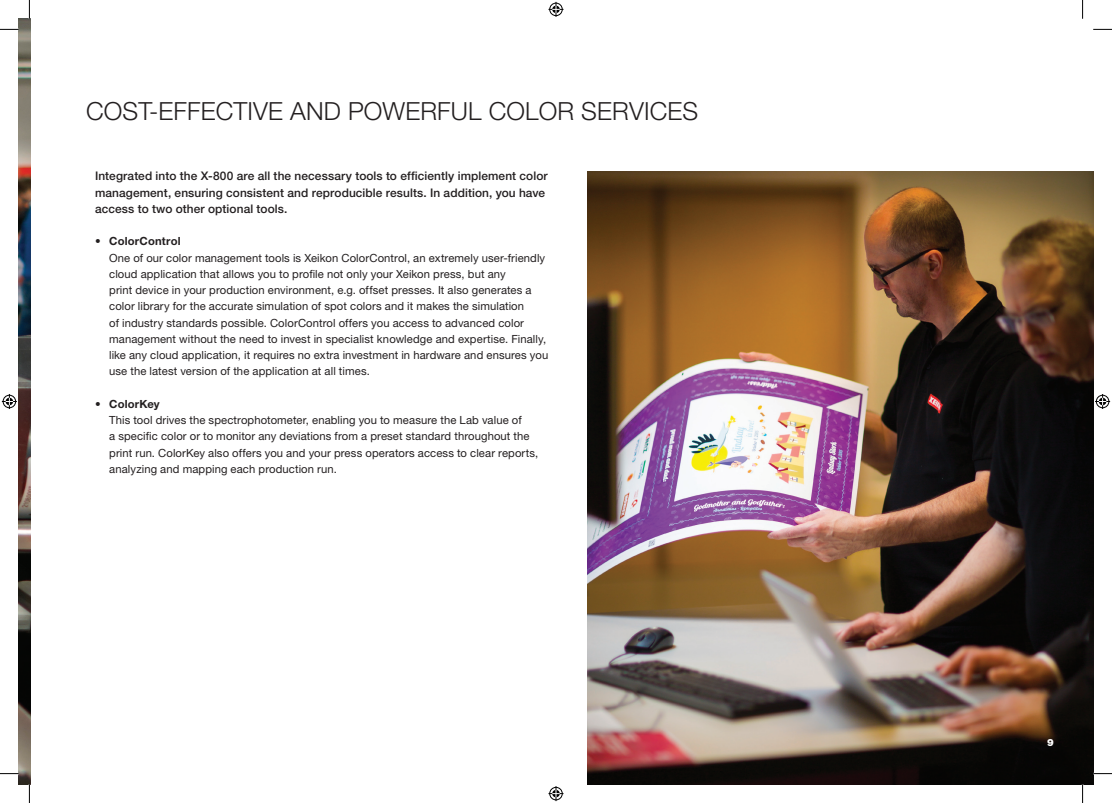
<style>
.page{position:relative;width:1112px;height:803px;background:#fff}
.page>*{position:absolute;margin:0;border:0;box-sizing:border-box;transform-origin:0 0}
.t1{font:300 25px "Helvetica Neue";letter-spacing:.005em;color:#231f20}
.t2{font:500 11.88px/16.2px "Helvetica Neue";letter-spacing:.01em;color:#231f20}
.t3{font:11.25px/16.2px "Helvetica Neue";letter-spacing:.01em;color:#231f20}
.t4{font:700 11.25px "Helvetica Neue";letter-spacing:.015em;color:#231f20}
.t5{font:900 10px "Helvetica Neue";color:#fff}
.s1{font-weight:700}
</style>
<div class="page">
<img style="left:587px;top:171px;width:505px;height:613px">
<img style="left:19px;top:19px;width:11px;height:765px">
<svg style="left:0;top:29px;width:19px;height:1px"></svg>
<svg style="left:1093px;top:29px;width:18px;height:1px"></svg>
<svg style="left:0;top:773px;width:19px;height:1px"></svg>
<svg style="left:1092px;top:773px;width:19px;height:1px"></svg>
<svg style="left:29px;top:0;width:1px;height:19px"></svg>
<svg style="left:29px;top:784px;width:1px;height:19px"></svg>
<svg style="left:1082px;top:0;width:1px;height:19px"></svg>
<svg style="left:1081px;top:784px;width:2px;height:19px"></svg>
<svg style="left:548px;top:2px;width:15px;height:15px"></svg>
<svg style="left:548px;top:786px;width:15px;height:15px"></svg>
<svg style="left:2px;top:394px;width:15px;height:15px"></svg>
<svg style="left:1095px;top:394px;width:14px;height:15px"></svg>
<h1 class="t1" style="left:86px;top:96px;width:88px">COST-EFFE</h1>
<h1 class="t1" style="left:215px;top:96px;width:467px">CTIVE AND POWERFUL COLOR SERVICES</h1>
<p class="t2" style="left:95px;top:168px;width:454px">Integrated into the X-800 are all the necessary tools to efficiently implement color management, ensuring consistent and reproducible results. In addition, you have access to two other optional tools.</p>
<p class="t4" style="left:95px;top:234px;width:87px">• ColorControl</p>
<p class="t3" style="left:109px;top:249px;width:440px">One of our color management tools is Xeikon ColorControl, an extremely user-friendly cloud application that allows you to profile not only your Xeikon press, but any<br>print device in your production environment, e.g. offset presses. It also generates a color library for the accurate simulation of spot colors and it makes the simulation<br>of industry standards possible. ColorControl offers you access to advanced color management without the need to invest in specialist knowledge and expertise. Finally, like any cloud application, it requires no extra investment in hardware and ensures you use the latest version of the application at all times.</p>
<p class="t3" style="left:109px;top:396px;width:430px;text-indent:-14px">• <span class="s1">ColorKey<br></span>This tool drives the spectrophotometer, enabling you to measure the Lab value of<br>a specific color or to monitor any deviations from a preset standard throughout the print run. ColorKey also offers you and your press operators access to clear reports, analyzing and mapping each production run.</p>
<p class="t5" style="left:1046px;top:736px;width:8px">9</p>
</div>
